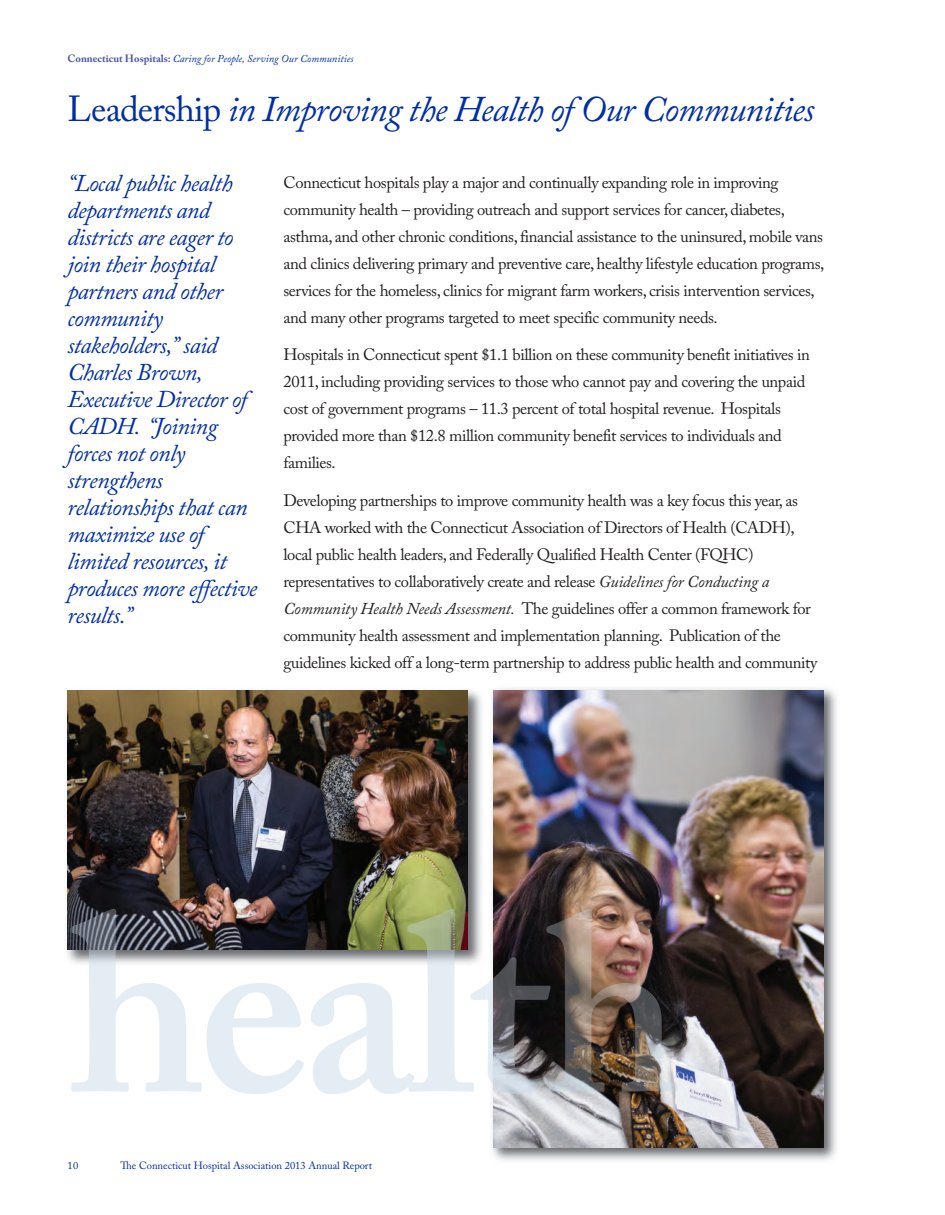
<style>
.page{position:relative;width:945px;height:1215px;background:#fff}
.page>*{position:absolute;margin:0;border:0;box-sizing:border-box;transform-origin:0 0}
.t1{font:italic 36px "Adobe Caslon Pro";letter-spacing:-.025em;color:#002ea7}
.t2{font:italic 24px/27px "Adobe Caslon Pro";letter-spacing:-.025em;color:#002ea7}
.t3{font:16.5px/27px "Adobe Caslon Pro";letter-spacing:-.025em;color:#231f20}
.t4{font:italic 10.5px "Adobe Caslon Pro";color:#002ea7}
.t5{font:10.5px "Adobe Caslon Pro";color:#002ea7}
.s1{font-weight:700;font-style:normal;color:#4c58a6}
.s2{font-style:normal}
.s3{font-style:italic}
</style>
<div class="page">
<img style="left:67px;top:690px;width:415px;height:274px">
<img style="left:68px;top:690px;width:400px;height:259px">
<img style="left:492px;top:688px;width:345px;height:473px">
<img style="left:493px;top:690px;width:330px;height:458px">
<svg style="left:71px;top:968px;width:415px;height:126px"></svg>
<img style="left:88px;top:949px;width:367px;height:19px">
<img style="left:71px;top:909px;width:385px;height:40px">
<img style="left:486px;top:978px;width:7px;height:107px">
<img style="left:493px;top:909px;width:184px;height:185px">
<p class="t4" style="left:68px;top:55px;width:287px"><span class="s1">Connecticut Hospitals:</span> Caring for People, Serving Our Communities</p>
<h1 class="t1" style="left:68px;top:97px;width:748px"><span class="s2">Leadership</span> in Improving the Health of Our Communities</h1>
<p class="t2" style="left:68px;top:173px;width:191px">“Local public health departments and districts are eager to join their hospital partners and other community stakeholders,” said<br>Charles Brown,<br>Executive Director of<br>CADH. “Joining forces not only strengthens relationships that can maximize use of limited resources, it produces more effective results.”</p>
<p class="t3" style="left:284px;top:171px;width:542px">Connecticut hospitals play a major and continually expanding role in improving community health – providing outreach and support services for cancer, diabetes, asthma, and other chronic conditions, financial assistance to the uninsured, mobile vans and clinics delivering primary and preventive care, healthy lifestyle education programs, services for the homeless, clinics for migrant farm workers, crisis intervention services, and many other programs targeted to meet specific community needs.</p>
<p class="t3" style="left:284px;top:343px;width:528px">Hospitals in Connecticut spent $1.1 billion on these community benefit initiatives in 2011, including providing services to those who cannot pay and covering the unpaid cost of government programs – 11.3 percent of total hospital revenue. Hospitals provided more than $12.8 million community benefit services to individuals and families.</p>
<p class="t3" style="left:284px;top:489px;width:536px">Developing partnerships to improve community health was a key focus this year, as CHA worked with the Connecticut Association of Directors of Health (CADH), local public health leaders, and Federally Qualified Health Center (FQHC) representatives to collaboratively create and release <span class="s3">Guidelines for Conducting a Community Health Needs Assessment.</span> The guidelines offer a common framework for community health assessment and implementation planning. Publication of the guidelines kicked off a long-term partnership to address public health and community</p>
<p class="t5" style="left:68px;top:1161px;width:13px">10</p>
<p class="t5" style="left:121px;top:1161px;width:253px">The Connecticut Hospital Association 2013 Annual Report</p>
</div>
